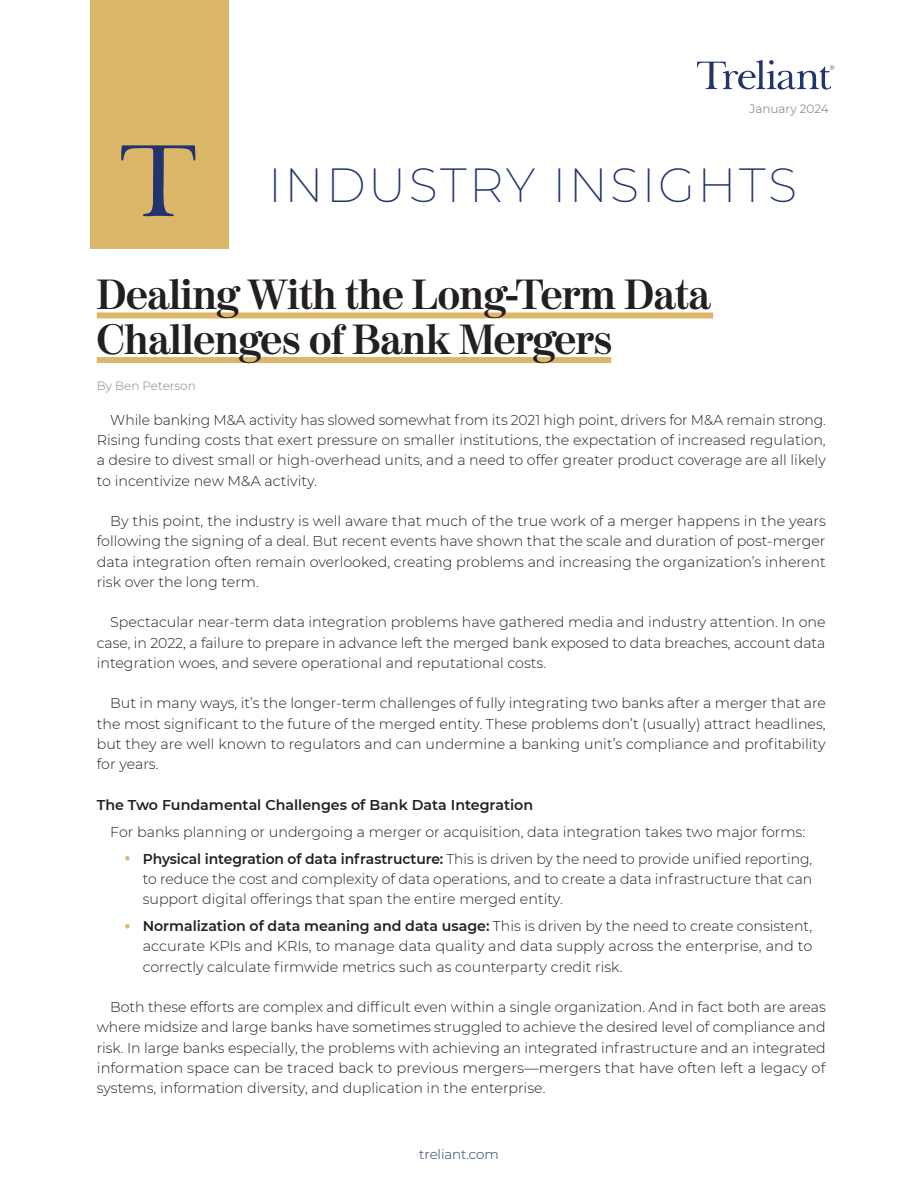
<style>
.page{position:relative;width:918px;height:1188px;background:#fff}
.page>*{position:absolute;margin:0;border:0;box-sizing:border-box;transform-origin:0 0}
.t1{font:200 48px "Montserrat";letter-spacing:.05em;color:#21346c}
.title_01{font:700 42px/45px "Moderno FB";letter-spacing:-.01em;color:#231f20}
.text_indent{font:300 14.25px/20.2px "Montserrat";color:#231f20;text-align:justify}
.text_indent-2{font:600 14.25px "Montserrat";color:#231f20}
.t2{font:300 13.5px "Montserrat";letter-spacing:-.01em;color:#21346c}
.title_01-2{font:300 12px "Montserrat";color:#808285}
.title_01-3{font:300 12px "Montserrat";color:#6c6d70}
.s1{font-weight:500;font-size:24px;color:#dcb669}
.s2{font-weight:600}
</style>
<div class="page">
<div style="left:90px;top:0;width:138px;height:249px;background:#dcb669"></div>
<svg style="left:121px;top:145px;width:74px;height:71px"></svg>
<div style="left:97px;top:357px;width:514px;height:6px;background:#ddb669"></div>
<div style="left:97px;top:312px;width:616px;height:6px;background:#ddb669"></div>
<svg style="left:697px;top:60px;width:137px;height:30px"></svg>
<p class="title_01-3" style="left:750px;top:100px;width:81px">January 2024</p>
<p class="t1" style="left:268px;top:153px;width:530px">INDUSTRY INSIGHTS</p>
<p class="title_01" style="left:97px;top:273px;width:615px">Dealing With the Long-Term Data<br>Challenges of Bank Mergers</p>
<p class="title_01-2" style="left:97px;top:377px;width:101px">By Ben Peterson</p>
<p class="text_indent" style="left:97px;top:409px;width:731px;text-indent:14px">While banking M&amp;A activity has slowed somewhat from its 2021 high point, drivers for M&amp;A remain strong.<br>Rising funding costs that exert pressure on smaller institutions, the expectation of increased regulation, a desire to divest small or high-overhead units, and a need to offer greater product coverage are all likely to incentivize new M&amp;A activity.</p>
<p class="text_indent" style="left:97px;top:510px;width:731px;text-indent:14px">By this point, the industry is well aware that much of the true work of a merger happens in the years following the signing of a deal. But recent events have shown that the scale and duration of post-merger data integration often remain overlooked, creating problems and increasing the organization’s inherent risk over the long term.</p>
<p class="text_indent" style="left:97px;top:612px;width:730px;text-indent:14px">Spectacular near-term data integration problems have gathered media and industry attention. In one case, in 2022, a failure to prepare in advance left the merged bank exposed to data breaches, account data integration woes, and severe operational and reputational costs.</p>
<p class="text_indent" style="left:97px;top:693px;width:731px;text-indent:14px">But in many ways, it’s the longer-term challenges of fully integrating two banks after a merger that are the most significant to the future of the merged entity. These problems don’t (usually) attract headlines, but they are well known to regulators and can undermine a banking unit’s compliance and profitability for years.</p>
<p class="text_indent-2" style="left:97px;top:794px;width:438px">The Two Fundamental Challenges of Bank Data Integration</p>
<p class="text_indent" style="left:110px;top:821px;width:697px">For banks planning or undergoing a merger or acquisition, data integration takes two major forms:</p>
<p class="text_indent" style="left:143px;top:848px;width:671px;text-indent:-19px"><span class="s1">•</span> <span class="s2">Physical integration of data infrastructure:</span> This is driven by the need to provide unified reporting, to reduce the cost and complexity of data operations, and to create a data infrastructure that can support digital offerings that span the entire merged entity.</p>
<p class="text_indent" style="left:143px;top:915px;width:671px;text-indent:-19px"><span class="s1">•</span> <span class="s2">Normalization of data meaning and data usage:</span> This is driven by the need to create consistent, accurate KPIs and KRIs, to manage data quality and data supply across the enterprise, and to correctly calculate firmwide metrics such as counterparty credit risk.</p>
<p class="text_indent" style="left:97px;top:996px;width:731px;text-indent:14px">Both these efforts are complex and difficult even within a single organization. And in fact both are areas where midsize and large banks have sometimes struggled to achieve the desired level of compliance and risk. In large banks especially, the problems with achieving an integrated infrastructure and an integrated information space can be traced back to previous mergers—mergers that have often left a legacy of systems, information diversity, and duplication in the enterprise.</p>
<p class="t2" style="left:419px;top:1145px;width:81px">treliant.com</p>
</div>
